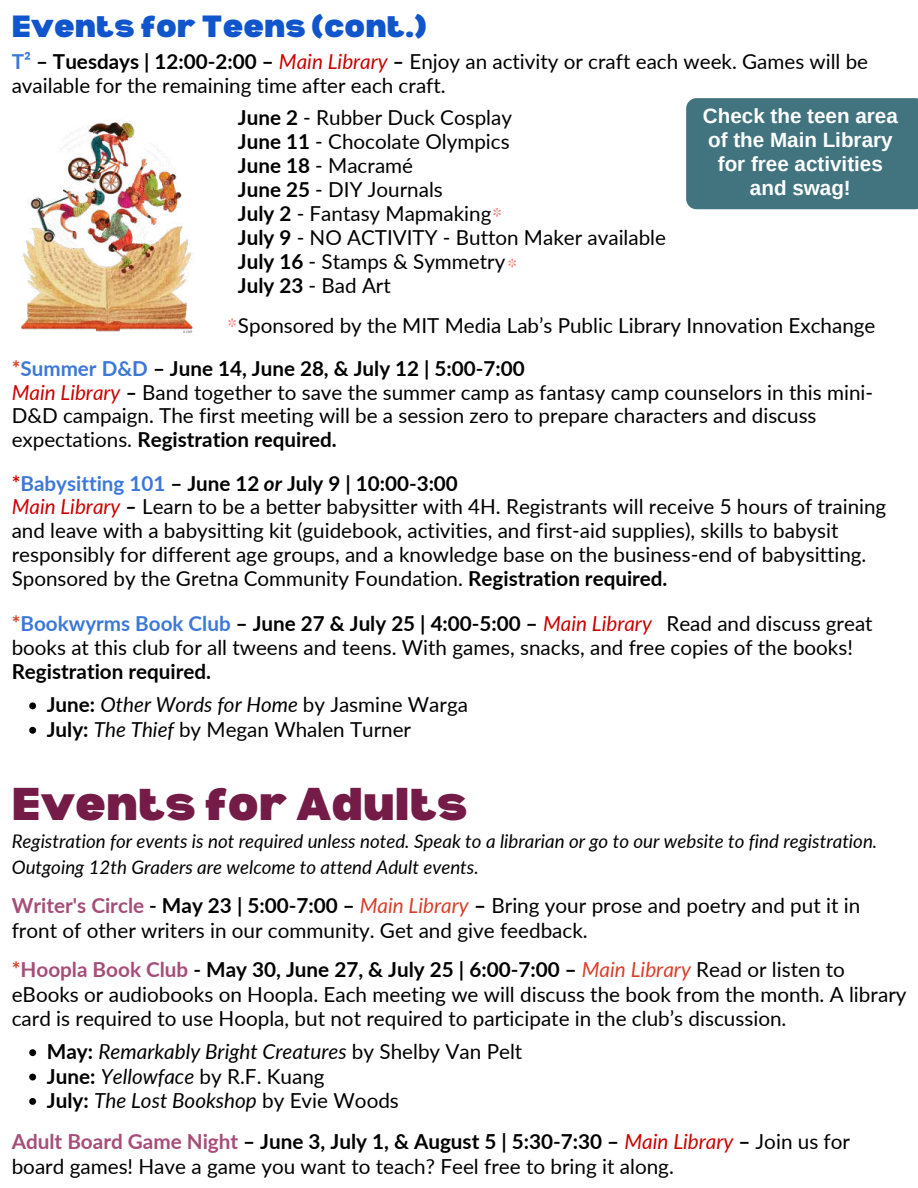
<style>
.page{position:relative;width:918px;height:1188px;background:#fff}
.page>*{position:absolute;margin:0;border:0;box-sizing:border-box;transform-origin:0 0}
.t1{font:900 45px "Bernoru";color:#741b47}
.t2{font:900 30px "Bernoru";color:#15c}
.t3{font:20.7px/24.2px "Lato";color:#000}
.t4{font:italic 20.7px/24.3px "Lato";color:#000}
.t5{font:700 20.7px/23.9px "Arimo";color:#fff;text-align:center}
.t6{font:700 20.7px/33.2px "Lato";color:#000}
.t7{font:20.55px/23.9px "Lato";color:#000}
.t8{font:italic 18.75px/25.8px "Lato";color:#000}
.s1{font-weight:700;color:#3c78d8}
.s2{font-weight:700}
.s3{font-style:italic;color:#c00}
.s4{font-weight:700;font-style:italic}
.s5{font-weight:700;color:#d93e29}
.s6{font-weight:700;color:#c00}
.s7{font-weight:400;font-style:italic}
.s8{font-weight:400}
.s9{font-style:italic}
.s10{font-weight:700;color:#a64d79}
.s11{font-style:italic;color:#d93e29}
.s12{font-weight:700;font-style:normal}
.s13{font-style:normal}
</style>
<div class="page">
<img style="left:21px;top:121px;width:172px;height:213px">
<div style="left:686px;top:98px;width:232px;height:111px;background:#41747f"></div>
<svg style="left:493px;top:208px;width:8px;height:9px"></svg>
<svg style="left:508px;top:259px;width:8px;height:9px"></svg>
<svg style="left:228px;top:318px;width:8px;height:9px"></svg>
<svg style="left:29px;top:702px;width:7px;height:7px"></svg>
<svg style="left:29px;top:727px;width:7px;height:7px"></svg>
<svg style="left:29px;top:1049px;width:7px;height:7px"></svg>
<svg style="left:29px;top:1074px;width:7px;height:6px"></svg>
<svg style="left:29px;top:1098px;width:7px;height:7px"></svg>
<h2 class="t2" style="left:12px;top:10px;width:417px">Events for Teens (cont.)</h2>
<p class="t3" style="left:12px;top:49px;width:858px"><span class="s1">T²</span> <span class="s2">– Tuesdays | 12:00-2:00 –</span> <span class="s3">Main Library</span> <span class="s4">–</span> Enjoy an activity or craft each week. Games will be available for the remaining time after each craft.</p>
<p class="t5" style="left:703px;top:104px;width:196px">Check the teen area of the Main Library for free activities and swag!</p>
<p class="t3" style="left:238px;top:104px;width:430px"><span class="s2">June 2</span> - Rubber Duck Cosplay<br><span class="s2">June 11</span> - Chocolate Olympics<br><span class="s2">June 18</span> - Macramé<br><span class="s2">June 25</span> - DIY Journals<br><span class="s2">July 2</span> - Fantasy Mapmaking<br><span class="s2">July 9</span> - NO ACTIVITY - Button Maker available<br><span class="s2">July 16</span> - Stamps &amp; Symmetry<br><span class="s2">July 23</span> - Bad Art</p>
<p class="t3" style="left:238px;top:312px;width:639px">Sponsored by the MIT Media Lab’s Public Library Innovation Exchange</p>
<p class="t3" style="left:12px;top:356px;width:863px"><span class="s5">*</span><span class="s1">Summer D&amp;D</span> <span class="s2">– June 14, June 28, &amp; July 12 | 5:00-7:00<br></span><span class="s3">Main Library</span> <span class="s4">–</span> Band together to save the summer camp as fantasy camp counselors in this mini-D&amp;D campaign. The first meeting will be a session zero to prepare characters and discuss expectations. <span class="s2">Registration required.</span></p>
<p class="t7" style="left:12px;top:471px;width:876px"><span class="s6">*</span><span class="s1">Babysitting 101</span> <span class="s2">– June 12</span> <span class="s4">or</span> <span class="s2">July 9 | 10:00-3:00<br></span><span class="s3">Main Library</span> <span class="s4">–</span> Learn to be a better babysitter with 4H. Registrants will receive 5 hours of training and leave with a babysitting kit (guidebook, activities, and first-aid supplies), skills to babysit responsibly for different age groups, and a knowledge base on the business-end of babysitting.<br>Sponsored by the Gretna Community Foundation. <span class="s2">Registration required.</span></p>
<p class="t3" style="left:12px;top:610px;width:862px"><span class="s5">*</span><span class="s1">Bookwyrms Book Club</span> <span class="s2">– June 27 &amp; July 25 | 4:00-5:00 –</span> <span class="s3">Main Library</span> Read and discuss great books at this club for all tweens and teens. With games, snacks, and free copies of the books!</p>
<p class="t6" style="left:47px;top:655px;width:423px;text-indent:-35px">Registration required.<br>June: <span class="s7">Other Words for Home</span> <span class="s8">by Jasmine Warga</span></p>
<p class="t3" style="left:47px;top:717px;width:366px"><span class="s2">July:</span> <span class="s9">The Thief</span> by Megan Whalen Turner</p>
<h1 class="t1" style="left:12px;top:778px;width:457px">Events for Adults</h1>
<p class="t8" style="left:12px;top:828px;width:867px">Registration for events is not required unless noted. Speak to a librarian or go to our website to find registration.<br>Outgoing 12th Graders are welcome to attend Adult events.</p>
<p class="t3" style="left:12px;top:893px;width:850px;line-height:24.8px"><span class="s10">Writer's Circle</span> <span class="s2">- May 23 | 5:00-7:00 –</span> <span class="s11">Main Library</span> <span class="s2">–</span> Bring your prose and poetry and put it in front of other writers in our community. Get and give feedback.</p>
<p class="t3" style="left:12px;top:957px;width:896px"><span class="s5">*</span><span class="s10">Hoopla Book Club</span> <span class="s2">- May 30, June 27, &amp; July 25 | 6:00-7:00 –</span> <span class="s11">Main Library</span> Read or listen to eBooks or audiobooks on Hoopla. Each meeting we will discuss the book from the month. A library card is required to use Hoopla, but not required to participate in the club’s discussion.</p>
<p class="t4" style="left:47px;top:1039px;width:477px"><span class="s12">May:</span> Remarkably Bright Creatures <span class="s13">by Shelby Van Pelt<br></span><span class="s12">June:</span> Yellowface <span class="s13">by R.F. Kuang<br></span><span class="s12">July:</span> The Lost Bookshop <span class="s13">by Evie Woods</span></p>
<p class="t3" style="left:12px;top:1129px;width:840px;line-height:24.8px"><span class="s10">Adult Board Game Night</span> <span class="s2">– June 3, July 1, &amp; August 5 | 5:30-7:30 –</span> <span class="s3">Main Library</span> <span class="s2">–</span> Join us for board games! Have a game you want to teach? Feel free to bring it along.</p>
</div>
